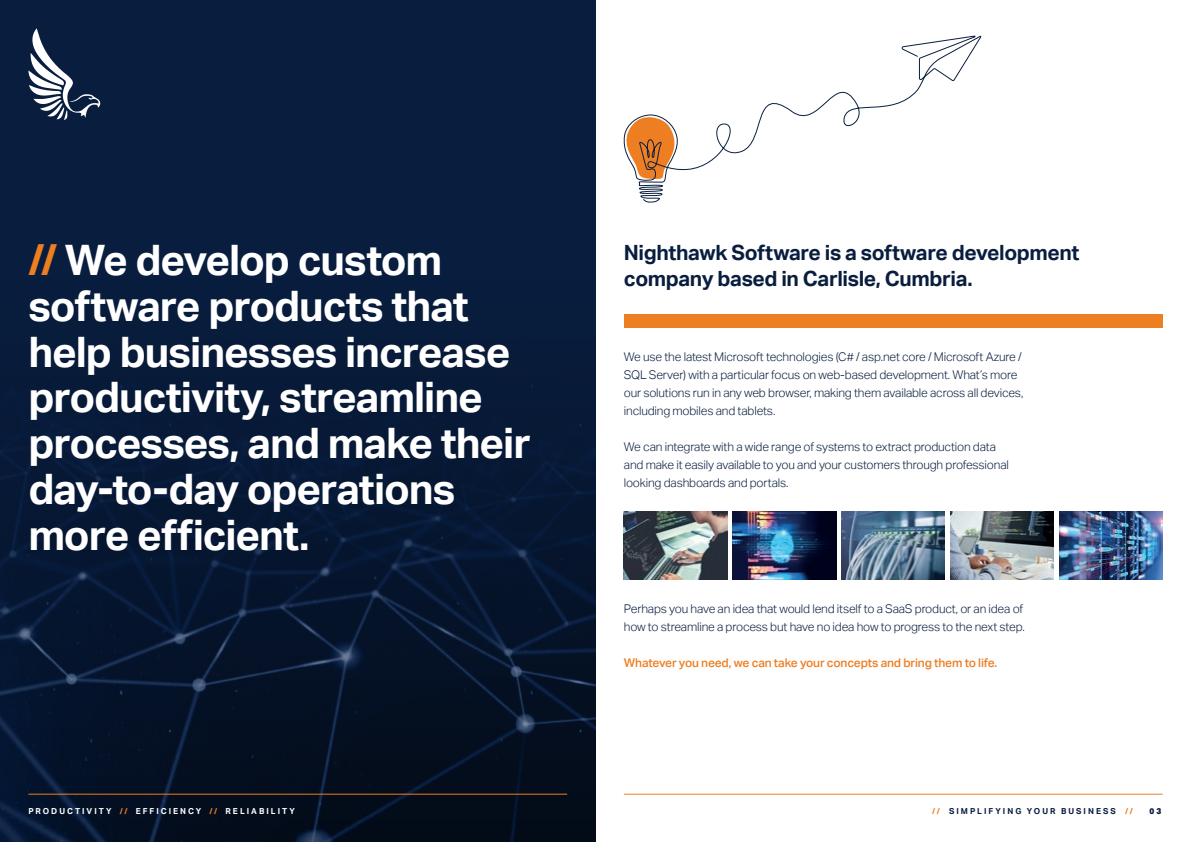
<style>
.page{position:relative;width:1191px;height:842px;background:#fff}
.page>*{position:absolute;margin:0;border:0;box-sizing:border-box;transform-origin:0 0}
.t1{font:700 42px/46px "Aktiv Grotesk";letter-spacing:-.025em;color:#fff}
.t2{font:700 21px/26px "Aktiv Grotesk";letter-spacing:-.02em;color:#091e3f}
.t3{font:300 12px/18px "Aktiv Grotesk";letter-spacing:-.015em;color:#091e3f}
.t4{font:500 12px "Aktiv Grotesk";letter-spacing:-.015em;color:#ee7e22}
.t5{font:700 8.2px "Aktiv Grotesk";letter-spacing:.245em;color:#fff}
.t6{font:700 8.2px "Aktiv Grotesk";letter-spacing:.245em;color:#091e3f}
.t7{font:800 8.2px "Aktiv Grotesk";color:#091e3f}
.s1{color:#ee7e22}
</style>
<div class="page">
<img style="left:0;top:0;width:595px;height:842px">
<svg style="left:28px;top:28px;width:72px;height:92px"></svg>
<div style="left:624px;top:315px;width:538px;height:13px;background:#ee7e22"></div>
<hr style="left:28px;top:794px;width:539px;height:1px;background:#ee7e22">
<hr style="left:624px;top:794px;width:538px;height:1px;background:#ee7e22">
<img style="left:624px;top:511px;width:103px;height:68px">
<img style="left:732px;top:511px;width:104px;height:68px">
<img style="left:841px;top:511px;width:104px;height:68px">
<img style="left:950px;top:511px;width:103px;height:68px">
<img style="left:1059px;top:511px;width:103px;height:68px">
<svg style="left:624px;top:36px;width:357px;height:166px"></svg>
<h1 class="t1" style="left:28px;top:237px;width:504px"><span class="s1">//</span> We develop custom software products that help businesses increase productivity, streamline processes, and make their day-to-day operations more efficient.</h1>
<h2 class="t2" style="left:624px;top:239px;width:457px">Nighthawk Software is a software development company based in Carlisle, Cumbria.</h2>
<p class="t3" style="left:624px;top:348px;width:401px">We use the latest Microsoft technologies (C# / asp.net core / Microsoft Azure / SQL Server) with a particular focus on web-based development. What’s more our solutions run in any web browser, making them available across all devices, including mobiles and tablets.</p>
<p class="t3" style="left:624px;top:438px;width:386px">We can integrate with a wide range of systems to extract production data and make it easily available to you and your customers through professional looking dashboards and portals.</p>
<p class="t3" style="left:624px;top:600px;width:402px">Perhaps you have an idea that would lend itself to a SaaS product, or an idea of how to streamline a process but have no idea how to progress to the next step.</p>
<p class="t4" style="left:624px;top:656px;width:375px">Whatever you need, we can take your concepts and bring them to life.</p>
<p class="t5" style="left:28px;top:806px;width:268px">PRODUCTIVITY <span class="s1">//</span> EFFICIENCY <span class="s1">//</span> RELIABILITY</p>
<p class="t6" style="left:932px;top:807px;width:202px"><span class="s1">//</span> SIMPLIFYING YOUR BUSINESS <span class="s1">//</span></p>
<p class="t7" style="left:1149px;top:806px;width:13px">03</p>
</div>
